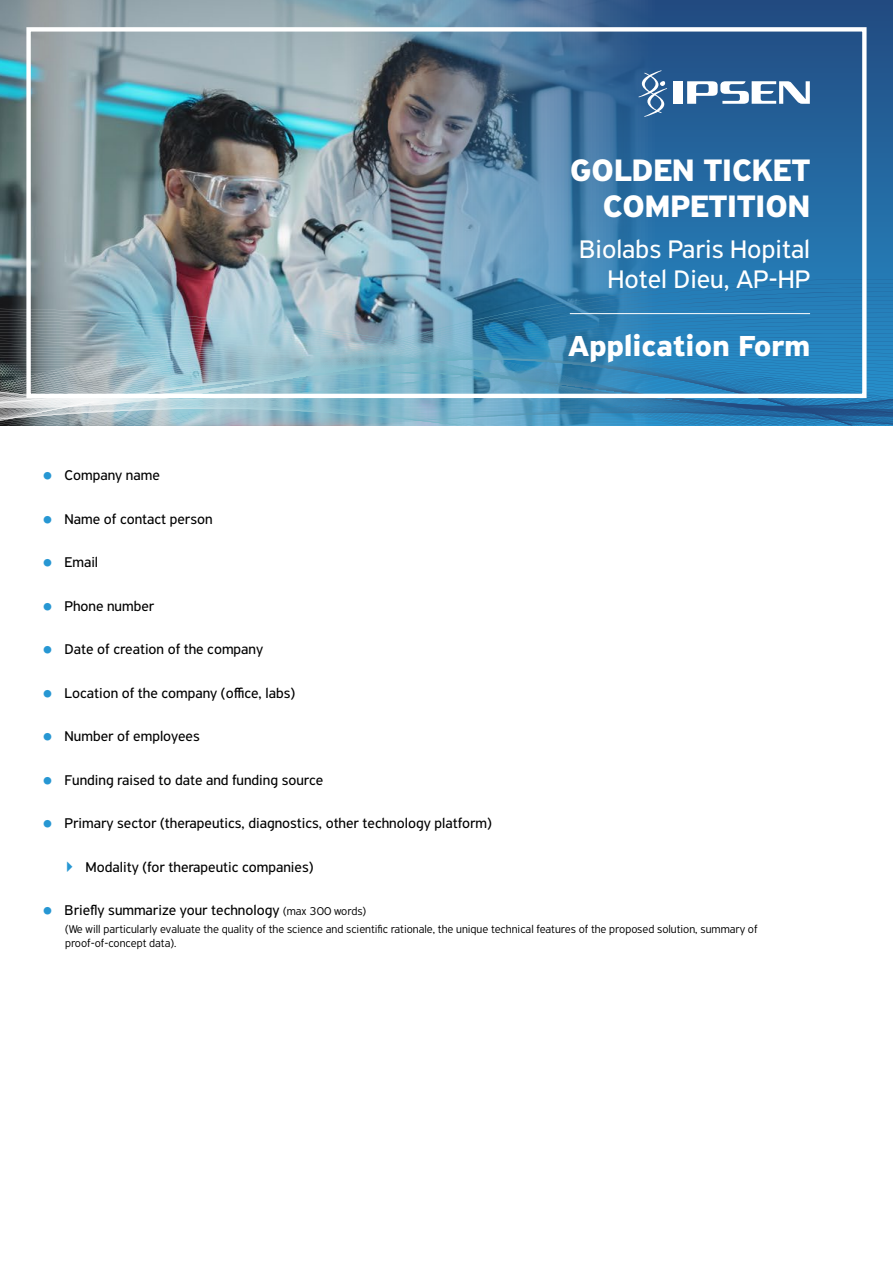
<style>
.page{position:relative;width:893px;height:1263px;background:#fff}
.page>*{position:absolute;margin:0;border:0;box-sizing:border-box;transform-origin:0 0}
.t1{font:700 33px/36px "PF Highway Sans Pro";color:#fff;text-align:right}
.t2{font:700 30.75px "PF Highway Sans Pro";color:#fff}
.t3{font:27px/30px "PF Highway Sans Pro";color:#fff;text-align:right}
.t4{font:15px "PF Highway Sans Pro";color:#000}
.t5{font:300 12px/13.5px "PF Highway Sans Pro";color:#000}
.s1{font-size:12px;color:#2797d3}
.s2{color:#2797d3}
.s3{font-weight:300;font-size:12px}
</style>
<div class="page">
<img style="left:0;top:0;width:893px;height:279px">
<img style="left:0;top:279px;width:893px;height:30px">
<svg style="left:0;top:417px;width:893px;height:8px"></svg>
<img style="left:0;top:309px;width:893px;height:108px">
<div style="left:26px;top:27px;width:840px;height:371px;border:4px solid #fff"></div>
<svg style="left:638px;top:70px;width:29px;height:47px"></svg>
<div style="left:674px;top:81px;width:9px;height:23px;background:#fff"></div>
<svg style="left:687px;top:81px;width:123px;height:23px"></svg>
<hr style="left:570px;top:313px;width:240px;height:1px;background:#fff">
<h1 class="t1" style="left:570px;top:153px;width:241px">GOLDEN TICKET<br>COMPETITION</h1>
<h3 class="t3" style="left:579px;top:234px;width:232px">Biolabs Paris Hopital<br>Hotel Dieu, AP-HP</h3>
<h2 class="t2" style="left:568px;top:328px;width:243px">Application Form</h2>
<p class="t4" style="left:43px;top:466px;width:119px"><span class="s1">●</span> Company name</p>
<p class="t4" style="left:43px;top:510px;width:172px"><span class="s1">●</span> Name of contact person</p>
<p class="t4" style="left:43px;top:553px;width:57px"><span class="s1">●</span> Email</p>
<p class="t4" style="left:43px;top:597px;width:113px"><span class="s1">●</span> Phone number</p>
<p class="t4" style="left:43px;top:640px;width:222px"><span class="s1">●</span> Date of creation of the company</p>
<p class="t4" style="left:43px;top:684px;width:254px"><span class="s1">●</span> Location of the company (office, labs)</p>
<p class="t4" style="left:43px;top:727px;width:159px"><span class="s1">●</span> Number of employees</p>
<p class="t4" style="left:43px;top:771px;width:282px"><span class="s1">●</span> Funding raised to date and funding source</p>
<p class="t4" style="left:43px;top:814px;width:451px"><span class="s1">●</span> Primary sector (therapeutics, diagnostics, other technology platform)</p>
<p class="t4" style="left:65px;top:858px;width:250px"><span class="s2">▶</span> Modality (for therapeutic companies)</p>
<p class="t4" style="left:43px;top:901px;width:325px"><span class="s1">●</span> Briefly summarize your technology <span class="s3">(max 300 words)</span></p>
<p class="t5" style="left:65px;top:922px;width:694px">(We will particularly evaluate the quality of the science and scientific rationale, the unique technical features of the proposed solution, summary of proof-of-concept data).</p>
</div>
